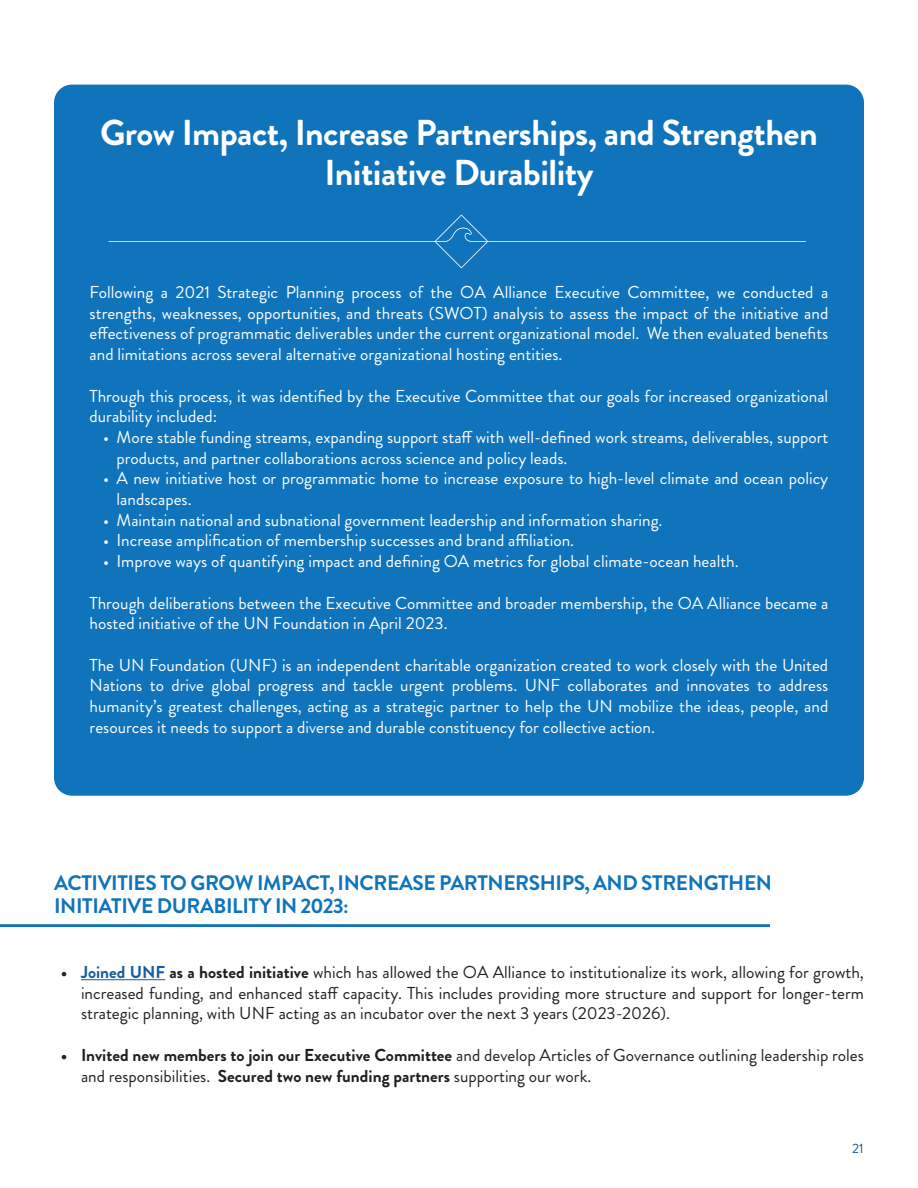
<style>
.page{position:relative;width:918px;height:1188px;background:#fff}
.page>*{position:absolute;margin:0;border:0;box-sizing:border-box;transform-origin:0 0}
.t1{font:700 36px/39.6px "Brandon Grotesque";letter-spacing:-.015em;color:#fff;text-align:center}
.t2{font:700 21px/22.2px "Brandon Grotesque";letter-spacing:-.02em;color:#1074bc}
.t3{font:17.25px/20.7px "Brandon Grotesque";color:#fff}
.t4{font:17.25px/20.7px "Brandon Grotesque";color:#231f20;text-align:justify}
.t5{font:13.5px "Brandon Grotesque";color:#1b588c}
.s1{font-weight:700}
.s2{font-weight:700;color:#175d9e}
</style>
<div class="page">
<div style="left:54px;top:85px;width:810px;height:711px;background:#1074bc;border-radius:18px"></div>
<hr style="left:81px;top:979px;width:84px;height:1px;background:#175d9e">
<hr style="left:0;top:924px;width:770px;height:3px;background:#1074bc">
<svg style="left:109px;top:215px;width:697px;height:53px"></svg>
<p class="t1" style="left:100px;top:114px;width:719px">Grow Impact, Increase Partnerships, and Strengthen<br>Initiative Durability</p>
<p class="t3" style="left:90px;top:282px;width:740px;text-align:justify">Following a 2021 Strategic Planning process of the OA Alliance Executive Committee, we conducted a strengths, weaknesses, opportunities, and threats (SWOT) analysis to assess the impact of the initiative and effectiveness of programmatic deliverables under the current organizational model. We then evaluated benefits and limitations across several alternative organizational hosting entities.</p>
<p class="t3" style="left:90px;top:386px;width:740px">Through this process, it was identified by the Executive Committee that our goals for increased organizational durability included:</p>
<p class="t3" style="left:117px;top:427px;width:713px;text-indent:-14px">• More stable funding streams, expanding support staff with well-defined work streams, deliverables, support products, and partner collaborations across science and policy leads.</p>
<p class="t3" style="left:117px;top:468px;width:713px;text-indent:-14px">• A new initiative host or programmatic home to increase exposure to high-level climate and ocean policy landscapes.</p>
<p class="t3" style="left:103px;top:510px;width:561px">• Maintain national and subnational government leadership and information sharing.</p>
<p class="t3" style="left:103px;top:530px;width:473px">• Increase amplification of membership successes and brand affiliation.</p>
<p class="t3" style="left:103px;top:551px;width:637px">• Improve ways of quantifying impact and defining OA metrics for global climate-ocean health.</p>
<p class="t3" style="left:90px;top:593px;width:740px">Through deliberations between the Executive Committee and broader membership, the OA Alliance became a hosted initiative of the UN Foundation in April 2023.</p>
<p class="t3" style="left:90px;top:655px;width:740px;text-align:justify">The UN Foundation (UNF) is an independent charitable organization created to work closely with the United Nations to drive global progress and tackle urgent problems. UNF collaborates and innovates to address humanity’s greatest challenges, acting as a strategic partner to help the UN mobilize the ideas, people, and resources it needs to support a diverse and durable constituency for collective action.</p>
<p class="t2" style="left:54px;top:872px;width:720px">ACTIVITIES TO GROW IMPACT, INCREASE PARTNERSHIPS, AND STRENGTHEN<br>INITIATIVE DURABILITY IN 2023:</p>
<p class="t4" style="left:81px;top:962px;width:785px;text-indent:-20px"><span class="s1">•</span> <span class="s2">Joined UNF</span> <span class="s1">as a hosted initiative</span> which has allowed the OA Alliance to institutionalize its work, allowing for growth, increased funding, and enhanced staff capacity. This includes providing more structure and support for longer-term strategic planning, with UNF acting as an incubator over the next 3 years (2023-2026).</p>
<p class="t4" style="left:81px;top:1045px;width:784px;text-indent:-20px"><span class="s1">• Invited new members to join our Executive Committee</span> and develop Articles of Governance outlining leadership roles and responsibilities. <span class="s1">Secured two new funding partners</span> supporting our work.</p>
<p class="t5" style="left:852px;top:1139px;width:13px">21</p>
</div>
